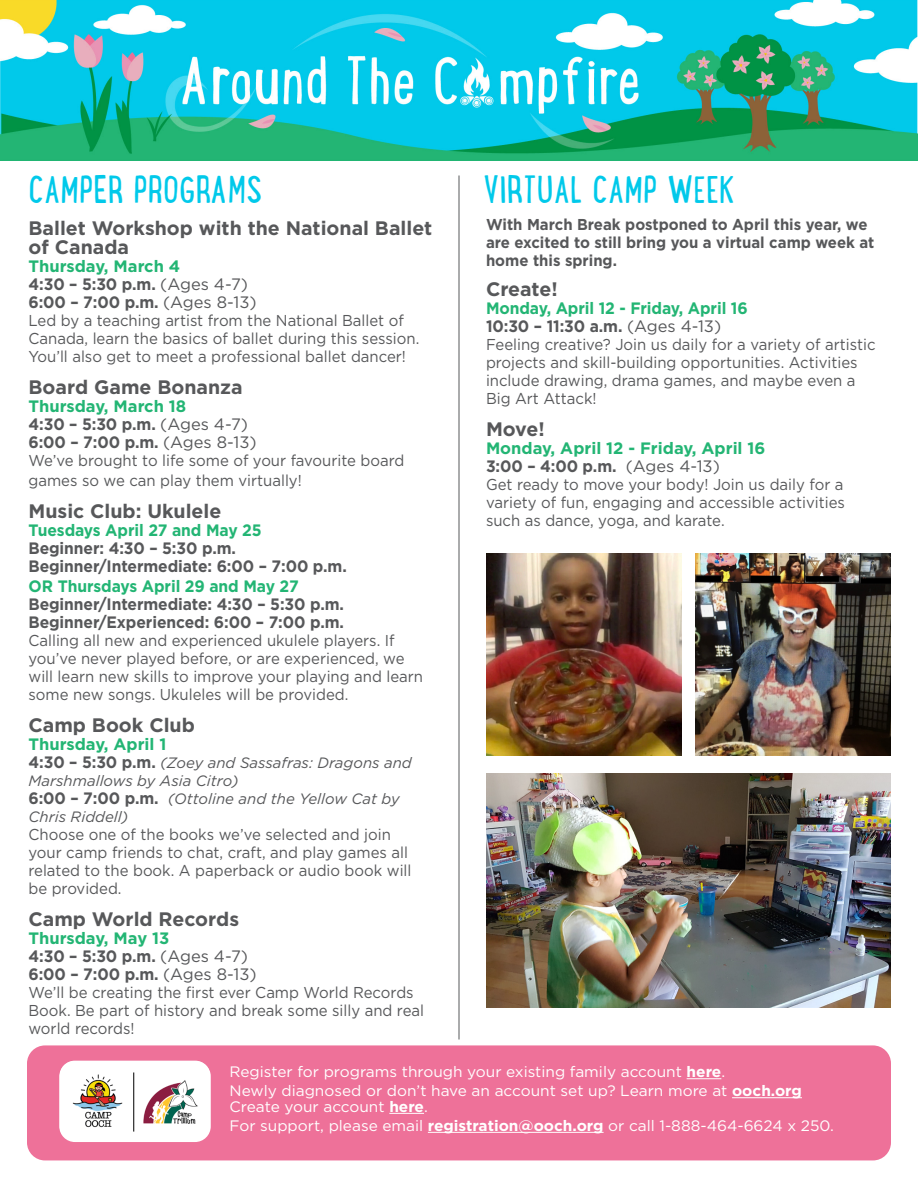
<style>
.page{position:relative;width:918px;height:1188px;background:#fff}
.page>*{position:absolute;margin:0;border:0;box-sizing:border-box;transform-origin:0 0}
.SEction_heading{font:41.25px "Lunch Box";color:#01c9ea}
.Event_name{font:700 19.5px/19.5px "Gotham";color:#57585a}
.Description{font:700 16.5px "Gotham";letter-spacing:-.005em;color:#57585a;scale:.95 1}
.t1{font:700 16.5px "Gotham";letter-spacing:-.005em;color:#23b574}
.t2{font:700 16.5px "Gotham";letter-spacing:-.005em;color:#23b574;scale:.95 1}
.Description-2{font:15.75px/18px "Gotham";color:#57585a;scale:.95 1}
.Description-3{font:700 15.75px/18px "Gotham";color:#57585a;scale:.95 1}
.t3{font:15.15px "Gotham";color:#fff}
.t4{font:italic 15px/18px "Gotham";color:#57585a}
.s1{font-weight:400}
.s2{font-weight:700;font-style:normal;font-size:16.5px}
.s3{font-weight:700}
</style>
<div class="page">
<img style="left:0;top:0;width:918px;height:160px">
<div style="left:27px;top:1045px;width:864px;height:115px;background:#ee7199;border-radius:18px"></div>
<hr style="left:687px;top:1078px;width:34px;height:1px;background:#fff">
<hr style="left:732px;top:1097px;width:70px;height:1px;background:#fff">
<hr style="left:389px;top:1113px;width:35px;height:1px;background:#fff">
<hr style="left:428px;top:1132px;width:176px;height:1px;background:#fff">
<hr style="left:459px;top:176px;width:1px;height:864px;background:#57585a">
<img style="left:59px;top:1061px;width:152px;height:81px">
<img style="left:486px;top:554px;width:196px;height:202px">
<img style="left:695px;top:554px;width:196px;height:202px">
<img style="left:486px;top:774px;width:405px;height:234px">
<p class="SEction_heading" style="left:28px;top:161px;width:236px">CAMPER PROGRAMS</p>
<p class="Event_name" style="left:28px;top:218px;width:405px">Ballet Workshop with the National Ballet of Canada</p>
<p class="t1" style="left:28px;top:255px;width:153px">Thursday, March 4</p>
<p class="Description" style="left:28px;top:273px;width:233px">4:30 – 5:30 p.m. <span class="s1">(Ages 4-7)</span></p>
<p class="Description" style="left:28px;top:291px;width:242px">6:00 – 7:00 p.m. <span class="s1">(Ages 8-13)</span></p>
<p class="Description-2" style="left:28px;top:311px;width:413px">Led by a teaching artist from the National Ballet of<br>Canada, learn the basics of ballet during this session.<br>You’ll also get to meet a professional ballet dancer!</p>
<p class="Event_name" style="left:28px;top:378px;width:216px">Board Game Bonanza</p>
<p class="t1" style="left:28px;top:396px;width:159px">Thursday, March 18</p>
<p class="Description" style="left:28px;top:414px;width:233px">4:30 – 5:30 p.m. <span class="s1">(Ages 4-7)</span></p>
<p class="Description" style="left:28px;top:432px;width:242px">6:00 – 7:00 p.m. <span class="s1">(Ages 8-13)</span></p>
<p class="Description-2" style="left:28px;top:451px;width:397px;line-height:19.5px">We’ve brought to life some of your favourite board games so we can play them virtually!</p>
<p class="Event_name" style="left:28px;top:501px;width:194px">Music Club: Ukulele</p>
<p class="t2" style="left:28px;top:519px;width:247px">Tuesdays April 27 and May 25</p>
<p class="Description" style="left:28px;top:537px;width:220px">Beginner: 4:30 – 5:30 p.m.</p>
<p class="Description" style="left:28px;top:555px;width:337px">Beginner/Intermediate: 6:00 – 7:00 p.m.</p>
<p class="t2" style="left:28px;top:575px;width:286px">OR Thursdays April 29 and May 27</p>
<p class="Description" style="left:28px;top:593px;width:334px">Beginner/Intermediate: 4:30 – 5:30 p.m.</p>
<p class="Description" style="left:28px;top:611px;width:334px">Beginner/Experienced: 6:00 – 7:00 p.m.</p>
<p class="Description-2" style="left:28px;top:631px;width:417px">Calling all new and experienced ukulele players. If you’ve never played before, or are experienced, we will learn new skills to improve your playing and learn some new songs. Ukuleles will be provided.</p>
<p class="Event_name" style="left:28px;top:715px;width:168px">Camp Book Club</p>
<p class="t1" style="left:28px;top:733px;width:140px">Thursday, April 1</p>
<p class="t4" style="left:28px;top:754px;width:385px"><span class="s2">4:30 – 5:30 p.m.</span> (Zoey and Sassafras: Dragons and<br>Marshmallows by Asia Citro)</p>
<p class="t4" style="left:28px;top:790px;width:373px"><span class="s2">6:00 – 7:00 p.m.</span> (Ottoline and the Yellow Cat by<br>Chris Riddell)</p>
<p class="Description-2" style="left:28px;top:825px;width:405px">Choose one of the books we’ve selected and join your camp friends to chat, craft, and play games all related to the book. A paperback or audio book will be provided.</p>
<p class="Event_name" style="left:28px;top:910px;width:212px">Camp World Records</p>
<p class="t1" style="left:28px;top:928px;width:142px">Thursday, May 13</p>
<p class="Description" style="left:28px;top:946px;width:233px">4:30 – 5:30 p.m. <span class="s1">(Ages 4-7)</span></p>
<p class="Description" style="left:28px;top:964px;width:242px">6:00 – 7:00 p.m. <span class="s1">(Ages 8-13)</span></p>
<p class="Description-2" style="left:28px;top:983px;width:418px">We’ll be creating the first ever Camp World Records<br>Book. Be part of history and break some silly and real world records!</p>
<p class="SEction_heading" style="left:483px;top:160px;width:254px">VIRTUAL CAMP WEEK</p>
<p class="Description-3" style="left:486px;top:215px;width:410px">With March Break postponed to April this year, we are excited to still bring you a virtual camp week at home this spring.</p>
<p class="Event_name" style="left:486px;top:279px;width:73px">Create!</p>
<p class="t2" style="left:486px;top:297px;width:277px">Monday, April 12 - Friday, April 16</p>
<p class="Description" style="left:486px;top:315px;width:249px">10:30 – 11:30 a.m. <span class="s1">(Ages 4-13)</span></p>
<p class="Description-2" style="left:486px;top:335px;width:412px">Feeling creative? Join us daily for a variety of artistic projects and skill-building opportunities. Activities include drawing, drama games, and maybe even a Big Art Attack!</p>
<p class="Event_name" style="left:486px;top:419px;width:60px">Move!</p>
<p class="t1" style="left:486px;top:437px;width:281px">Monday, April 12 - Friday, April 16</p>
<p class="Description" style="left:486px;top:455px;width:248px">3:00 – 4:00 p.m. <span class="s1">(Ages 4-13)</span></p>
<p class="Description-2" style="left:486px;top:475px;width:379px;text-align:justify">Get ready to move your body! Join us daily for a variety of fun, engaging and accessible activities such as dance, yoga, and karate.</p>
<p class="t3" style="left:230px;top:1062px;width:497px">Register for programs through your existing family account <span class="s3">here</span>.</p>
<p class="t3" style="left:230px;top:1081px;width:574px">Newly diagnosed or don’t have an account set up? Learn more at <span class="s3">ooch.org</span></p>
<p class="t3" style="left:230px;top:1097px;width:200px">Create your account <span class="s3">here</span>.</p>
<p class="t3" style="left:230px;top:1116px;width:606px">For support, please email <span class="s3">registration@ooch.org</span> or call 1-888-464-6624 x 250.</p>
</div>
